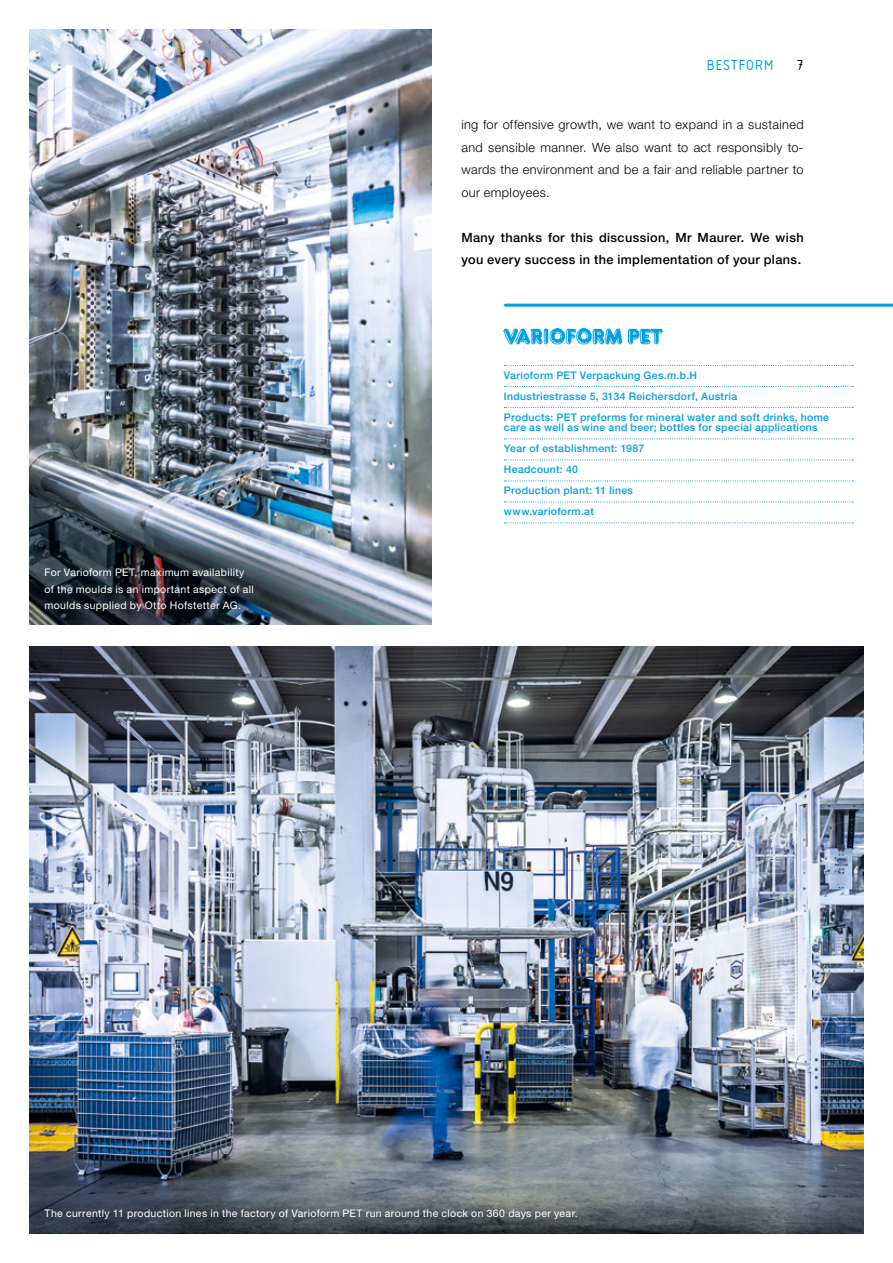
<style>
.page{position:relative;width:893px;height:1263px;background:#fff}
.page>*{position:absolute;margin:0;border:0;box-sizing:border-box;transform-origin:0 0}
.t1{font:15px "Isonorm BEFOP";letter-spacing:.06em;color:#009ee3}
.t2{font:15px "Isonorm BEFOP";color:#000}
.t3{font:300 12.75px/22.5px "Helvetica Neue LT";letter-spacing:.03em;color:#000;text-align:justify}
.t4{font:500 12.75px/22.5px "Helvetica Neue LT";letter-spacing:.03em;color:#000}
.t5{font:500 10.5px/21px "Helvetica Neue LT";letter-spacing:.03em;color:#009ee3}
.t6{font:10.5px/16.5px "Helvetica Neue LT";letter-spacing:.035em;color:#fff}
</style>
<div class="page">
<img style="left:30px;top:647px;width:833px;height:586px">
<img style="left:30px;top:30px;width:402px;height:594px">
<hr style="left:505px;top:304px;width:388px;height:3px;background:#009ee3">
<svg style="left:504px;top:365px;width:349px;height:1px"></svg>
<svg style="left:504px;top:386px;width:349px;height:1px"></svg>
<svg style="left:504px;top:407px;width:349px;height:1px"></svg>
<svg style="left:504px;top:438px;width:349px;height:1px"></svg>
<svg style="left:504px;top:459px;width:349px;height:1px"></svg>
<svg style="left:504px;top:480px;width:349px;height:1px"></svg>
<svg style="left:504px;top:501px;width:349px;height:1px"></svg>
<svg style="left:504px;top:522px;width:349px;height:1px"></svg>
<img style="left:503px;top:328px;width:160px;height:17px">
<h1 class="t1" style="left:707px;top:57px;width:69px">BESTFORM</h1>
<h1 class="t2" style="left:797px;top:57px;width:8px">7</h1>
<p class="t3" style="left:461px;top:113px;width:344px">ing for offensive growth, we want to expand in a sustained and sensible manner. We also want to act responsibly to&shy;wards the environment and be a fair and reliable partner to our employees.</p>
<p class="t4" style="left:461px;top:226px;width:344px">Many thanks for this discussion, Mr Maurer. We wish you every success in the implementation of your plans.</p>
<p class="t6" style="left:45px;top:564px;width:211px">For Varioform PET, maximum availability of the moulds is an important aspect of all moulds supplied by Otto Hofstetter AG.</p>
<p class="t5" style="left:504px;top:364px;width:327px">Varioform PET Verpackung Ges.m.b.H<br>Industriestrasse 5, 3134 Reichersdorf, Austria<br>Products: PET preforms for mineral water and soft drinks, home</p>
<p class="t5" style="left:504px;top:417px;width:315px">care as well as wine and beer; bottles for special applications<br>Year of establishment: 1987<br>Headcount: 40<br>Production plant: 11 lines<br>www.varioform.at</p>
<p class="t6" style="left:45px;top:1205px;width:535px">The currently 11 production lines in the factory of Varioform PET run around the clock on 360 days per year.</p>
</div>
